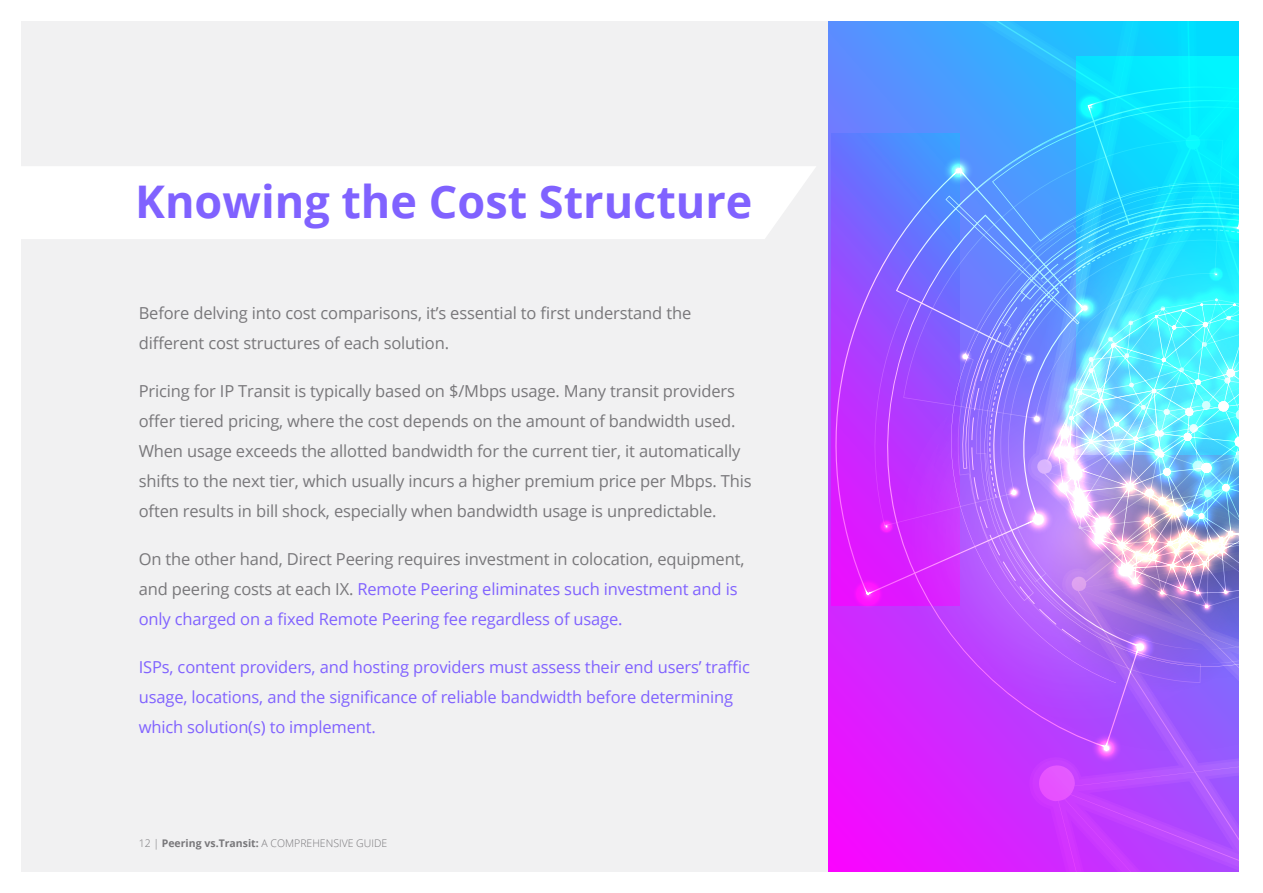
<style>
.page{position:relative;width:1263px;height:893px;background:#fff}
.page>*{position:absolute;margin:0;border:0;box-sizing:border-box;transform-origin:0 0}
.t1{font:700 45px "Open Sans";color:#8062ff}
.t2{font:16.5px/30px "Open Sans";letter-spacing:-.01em;color:#78777a}
.t3{font:16.5px/30px "Open Sans";letter-spacing:-.01em;color:#8062ff}
.t4{font:300 10.5px "Open Sans";color:#78777a}
.s1{color:#78777a}
.s2{font-weight:700}
</style>
<div class="page">
<div style="left:21px;top:21px;width:1221px;height:851px;background:#f1f1f2"></div>
<svg style="left:828px;top:21px;width:135px;height:851px;background:#a64bff"></svg>
<svg style="left:981px;top:21px;width:258px;height:851px;background:#6d81ff"></svg>
<svg style="left:910px;top:748px;width:329px;height:78px;background:#ce2eff"></svg>
<svg style="left:1057px;top:760px;width:182px;height:50px;background:#b54dff"></svg>
<svg style="left:1077px;top:57px;width:162px;height:34px;background:#03ecff"></svg>
<svg style="left:992px;top:694px;width:247px;height:66px;background:#a054fe"></svg>
<svg style="left:896px;top:100px;width:191px;height:33px;background:#469fff"></svg>
<svg style="left:831px;top:169px;width:21px;height:426px;background:#b837ff"></svg>
<svg style="left:1087px;top:87px;width:152px;height:46px;background:#08ecff"></svg>
<svg style="left:872px;top:694px;width:268px;height:54px;background:#c136fe"></svg>
<svg style="left:1074px;top:91px;width:32px;height:31px"></svg>
<svg style="left:1090px;top:732px;width:32px;height:31px"></svg>
<img style="left:852px;top:133px;width:387px;height:561px">
<div style="left:1239px;top:1px;width:24px;height:892px;background:#fff"></div>
<div style="left:21px;top:166px;width:795px;height:73px;background:#fff"></div>
<h1 class="t1" style="left:135px;top:170px;width:619px">Knowing the Cost Structure</h1>
<p class="t2" style="left:139px;top:298px;width:554px">Before delving into cost comparisons, it’s essential to first understand the different cost structures of each solution.</p>
<p class="t2" style="left:139px;top:376px;width:614px">Pricing for IP Transit is typically based on $/Mbps usage. Many transit providers offer tiered pricing, where the cost depends on the amount of bandwidth used.<br>When usage exceeds the allotted bandwidth for the current tier, it automatically shifts to the next tier, which usually incurs a higher premium price per Mbps. This often results in bill shock, especially when bandwidth usage is unpredictable.</p>
<p class="t3" style="left:139px;top:544px;width:607px"><span class="s1">On the other hand, Direct Peering requires investment in colocation, equipment, and peering costs at each IX.</span> Remote Peering eliminates such investment and is only charged on a fixed Remote Peering fee regardless of usage.</p>
<p class="t3" style="left:139px;top:652px;width:613px">ISPs, content providers, and hosting providers must assess their end users’ traffic usage, locations, and the significance of reliable bandwidth before determining which solution(s) to implement.</p>
<p class="t4" style="left:139px;top:836px;width:250px">12 | <span class="s2">Peering vs.Transit:</span> A COMPREHENSIVE GUIDE</p>
</div>
